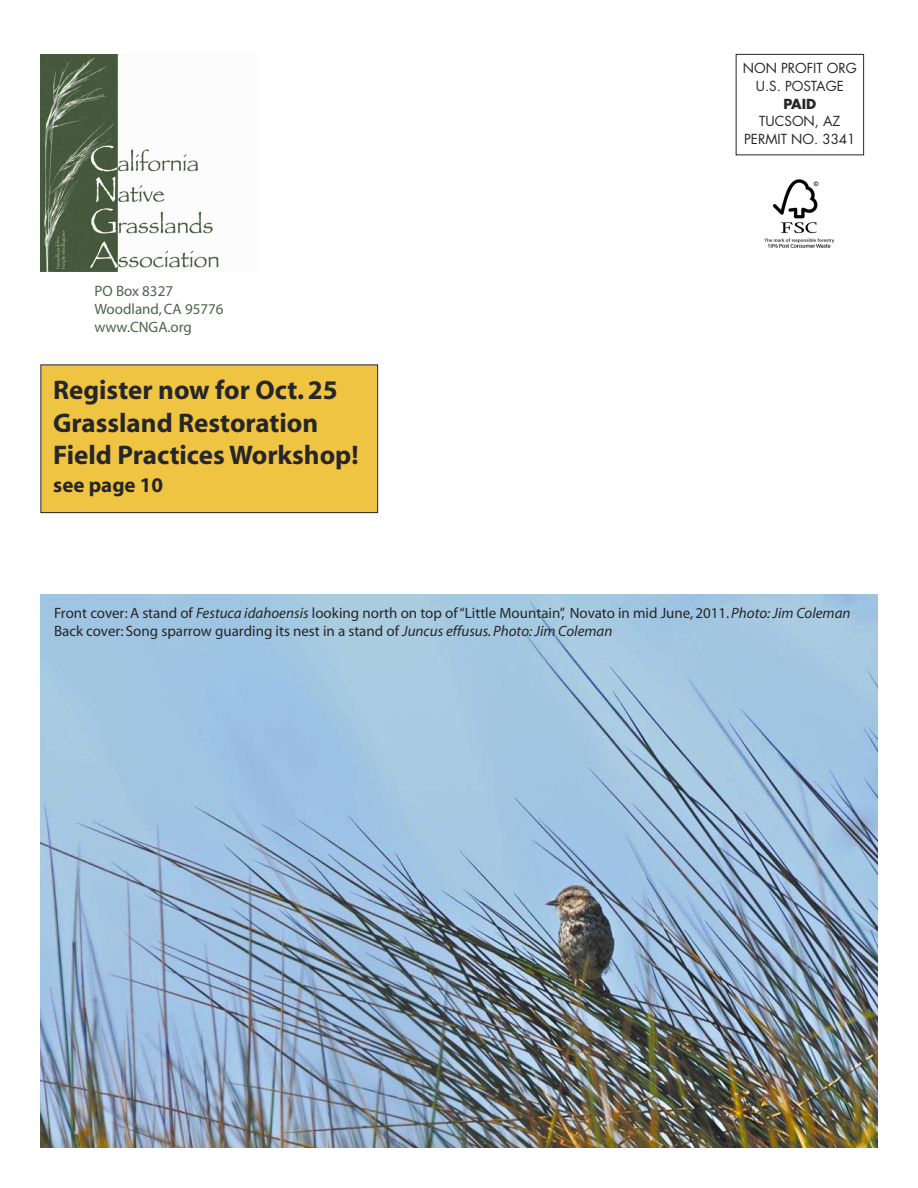
<style>
.page{position:relative;width:918px;height:1188px;background:#fff}
.page>*{position:absolute;margin:0;border:0;box-sizing:border-box;transform-origin:0 0}
.t1{font:700 27px/32.4px "Myriad";color:#272627}
.t2{font:700 21px "Myriad";color:#272627}
.t3{font:15px/18px "Myriad";color:#272627}
.t4{font:15px/18px "Myriad";color:#4e644b}
.t5{font:13.5px/17.7px "Futura";color:#272627;text-align:center}
.t6{font:700 13.5px "Futura";color:#272627}
.s1{font-style:italic}
</style>
<div class="page">
<img style="left:40px;top:594px;width:837px;height:554px">
<img style="left:40px;top:54px;width:179px;height:217px">
<div style="left:41px;top:365px;width:337px;height:148px;background:#efc442"></div>
<div style="left:40px;top:364px;width:338px;height:149px;border:1px solid #272627"></div>
<img style="left:764px;top:179px;width:71px;height:69px">
<div style="left:736px;top:54px;width:128px;height:101px;border:1px solid #272627"></div>
<p class="t4" style="left:94px;top:283px;width:130px">PO Box 8327<br>Woodland, CA 95776 www.CNGA.org</p>
<h1 class="t1" style="left:53px;top:376px;width:307px">Register now for Oct. 25<br>Grassland Restoration<br>Field Practices Workshop!</h1>
<h2 class="t2" style="left:53px;top:477px;width:111px">see page 10</h2>
<p class="t5" style="left:743px;top:61px;width:116px">NON PROFIT ORG<br>U.S. POSTAGE</p>
<p class="t6" style="left:783px;top:98px;width:34px">PAID</p>
<p class="t5" style="left:744px;top:114px;width:113px">TUCSON, AZ<br>PERMIT NO. 3341</p>
<p class="t3" style="left:54px;top:605px;width:798px">Front cover: A stand of <span class="s1">Festuca idahoensis</span> looking north on top of “Little Mountain”, Novato in mid June, 2011. <span class="s1">Photo: Jim Coleman<br></span>Back cover: Song sparrow guarding its nest in a stand of <span class="s1">Juncus effusus. Photo: Jim Coleman</span></p>
</div>
